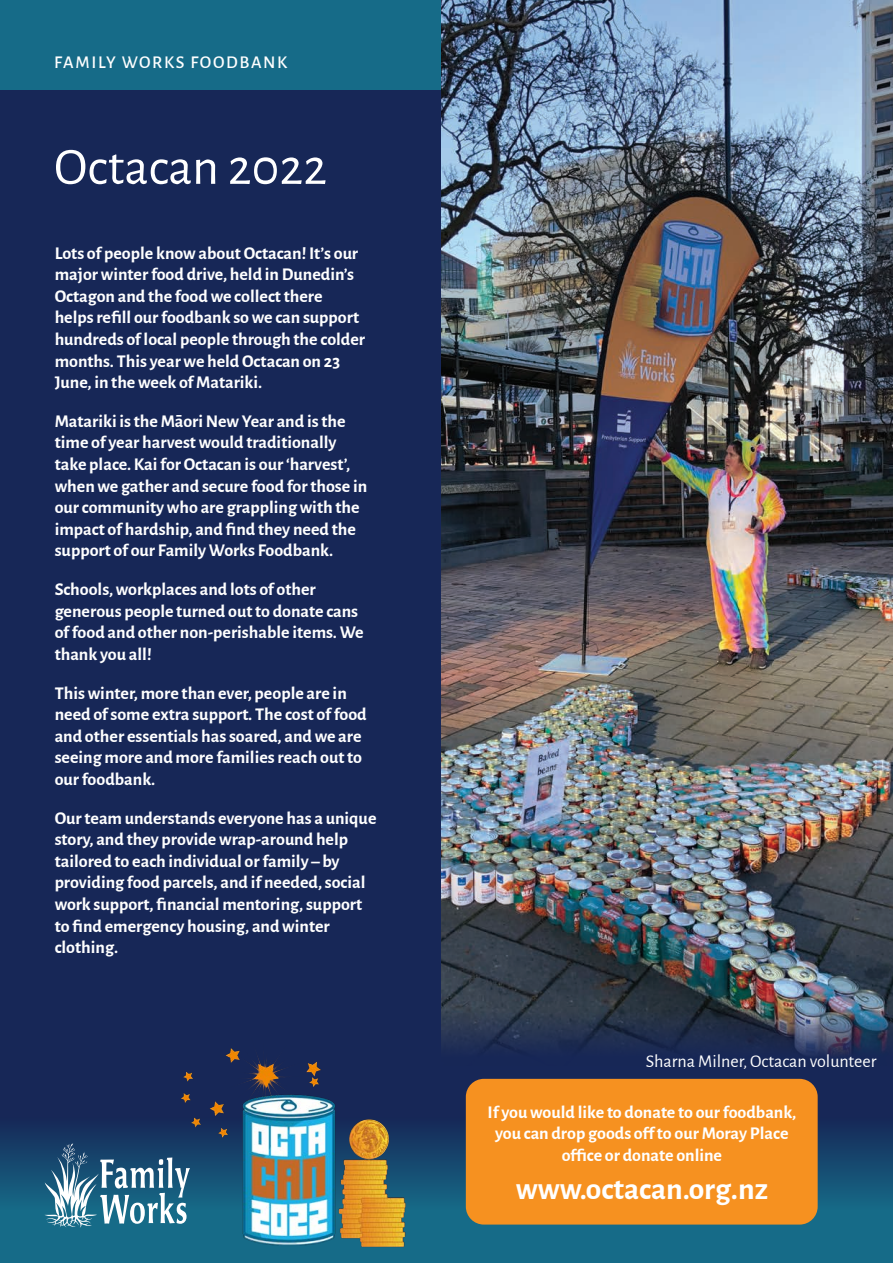
<style>
.page{position:relative;width:893px;height:1263px;background:#172757}
.page>*{position:absolute;margin:0;border:0;box-sizing:border-box;transform-origin:0 0}
.t1{font:52.5px "Alegreya Sans";color:#fff}
.t2{font:700 31.5px "Alegreya Sans";color:#fff}
.t3{font:700 18px/21.6px "Alegreya Sans";color:#fff}
.t4{font:18px "Alegreya Sans";color:#fff}
.t5{font:500 18px "Alegreya Sans";letter-spacing:.09em;color:#fff}
</style>
<div class="page">
<div style="left:0;top:0;width:446px;height:89px;background:#166b88"></div>
<img style="left:442px;top:0;width:451px;height:1055px">
<svg style="left:0;top:1117px;width:893px;height:146px;background:#175d7d"></svg>
<svg style="left:45px;top:1143px;width:95px;height:85px;background:#52809a"></svg>
<img style="left:140px;top:1036px;width:315px;height:223px">
<div style="left:466px;top:1079px;width:352px;height:145px;background:#f69120;border-radius:18px"></div>
<p class="t5" style="left:54px;top:50px;width:235px">FAMILY WORKS FOODBANK</p>
<p class="t1" style="left:54px;top:131px;width:275px">Octacan 2022</p>
<p class="t3" style="left:55px;top:241px;width:312px">Lots of people know about Octacan! It’s our major winter food drive, held in Dunedin’s Octagon and the food we collect there helps refill our foodbank so we can support hundreds of local people through the colder months. This year we held Octacan on 23<br>June, in the week of Matariki.</p>
<p class="t3" style="left:55px;top:409px;width:314px">Matariki is the Māori New Year and is the time of year harvest would traditionally take place. Kai for Octacan is our ‘harvest’, when we gather and secure food for those in our community who are grappling with the impact of hardship, and find they need the support of our Family Works Foodbank.</p>
<p class="t3" style="left:55px;top:577px;width:310px">Schools, workplaces and lots of other generous people turned out to donate cans of food and other non-perishable items. We thank you all!</p>
<p class="t3" style="left:55px;top:681px;width:313px">This winter, more than ever, people are in need of some extra support. The cost of food and other essentials has soared, and we are seeing more and more families reach out to our foodbank.</p>
<p class="t3" style="left:55px;top:806px;width:323px">Our team understands everyone has a unique story, and they provide wrap-around help tailored to each individual or family – by providing food parcels, and if needed, social work support, financial mentoring, support to find emergency housing, and winter clothing.</p>
<p class="t4" style="left:646px;top:1049px;width:232px">Sharna Milner, Octacan volunteer</p>
<p class="t3" style="left:487px;top:1100px;width:311px;text-align:center">If you would like to donate to our foodbank, you can drop goods off to our Moray Place office or donate online</p>
<p class="t2" style="left:516px;top:1165px;width:254px">www.octacan.org.nz</p>
</div>
